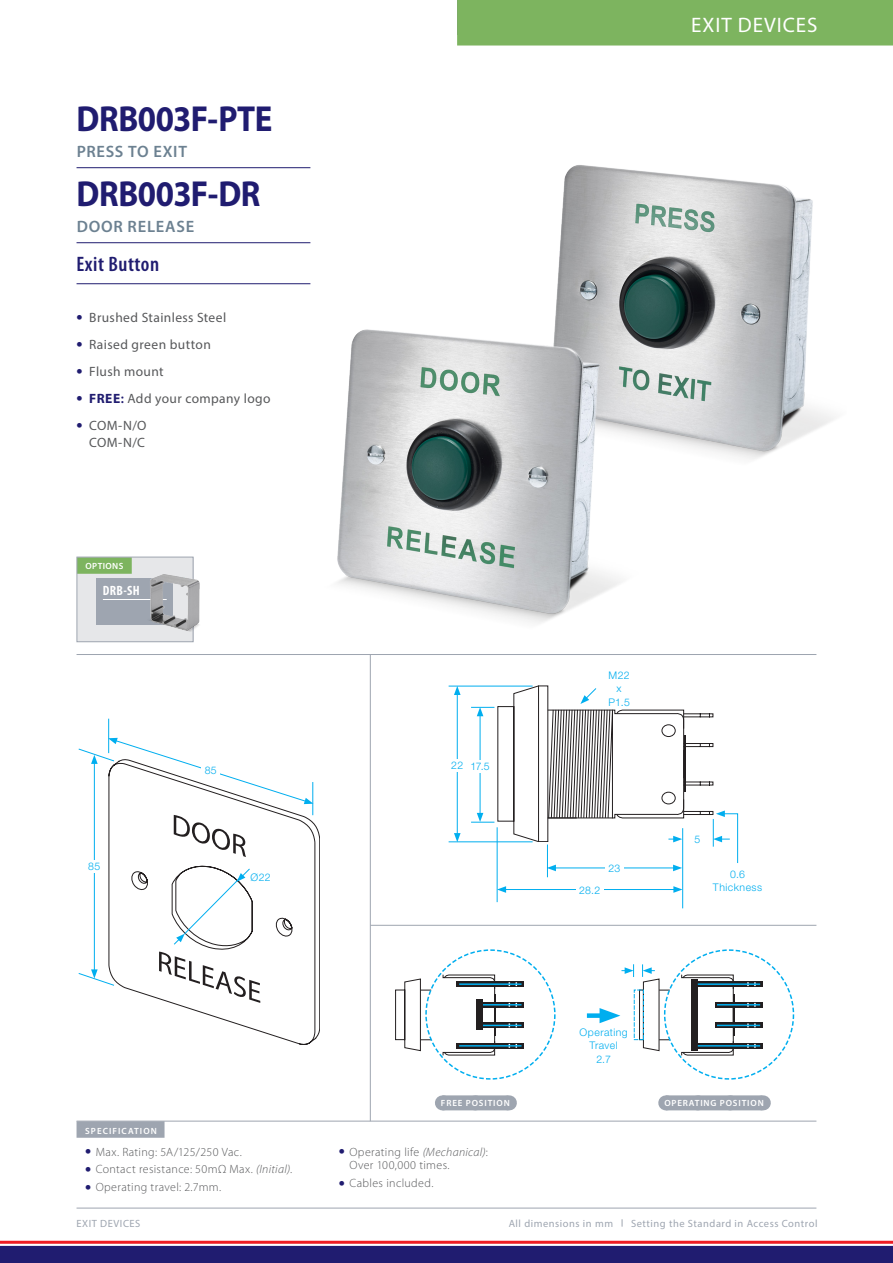
<style>
.page{position:relative;width:893px;height:1263px;background:#fff}
.page>*{position:absolute;margin:0;border:0;box-sizing:border-box;transform-origin:0 0}
.t1{font:700 36.3px "Myriad Pro";letter-spacing:-.015em;color:#201c70;scale:.91 1}
.t2{font:21px "Myriad Pro";letter-spacing:.045em;color:#fff}
.t3{font:600 condensed 21px "Myriad Pro";letter-spacing:.025em;color:#201c70}
.t4{font:600 16.5px "Myriad Pro";letter-spacing:.045em;color:#6c8191}
.t5{font:13.5px/16.5px "Myriad Pro";letter-spacing:.03em;color:#57585a;text-align:right}
.t6{font:700 condensed 13.5px "Myriad Pro";color:#fff}
.t7{font:300 12px/13.5px "Myriad Pro";letter-spacing:.03em;color:#57585a}
.t8{font:10.5px "Myriad Pro";letter-spacing:.05em;color:#9ea5b0}
.t9{font:300 10.5px/13.5px "Helvetica Neue LT Std";letter-spacing:.04em;color:#00aeef;text-align:center}
.t10{font:600 9px "Myriad Pro";letter-spacing:.095em;color:#fff}
.t11{font:600 9px "Myriad Pro";letter-spacing:.12em;color:#fff}
.t12{font:600 9px "Myriad Pro";letter-spacing:.045em;color:#fff}
.s1{font-weight:700;font-size:18px;color:#201c70}
.s2{font-weight:700;color:#201c70}
.s3{font-weight:600;color:#201c70}
.s4{font-style:italic}
</style>
<div class="page">
<div style="left:457px;top:0;width:436px;height:46px;background:#7db45f"></div>
<hr style="left:77px;top:654px;width:739px;height:1px;background:#9ea5b0">
<div style="left:77px;top:1121px;width:88px;height:17px;background:#9ea5b0"></div>
<hr style="left:77px;top:1121px;width:739px;height:1px;background:#9ea5b0">
<div style="left:77px;top:557px;width:116px;height:85px;background:#e6e7e9"></div>
<div style="left:77px;top:557px;width:55px;height:17px;background:#7db45f"></div>
<div style="left:77px;top:557px;width:116px;height:85px;border:1px solid #9ea5b0"></div>
<div style="left:97px;top:578px;width:76px;height:47px;background:#9ea5b0"></div>
<hr style="left:103px;top:599px;width:64px;height:1px;background:#fff">
<hr style="left:370px;top:925px;width:446px;height:1px;background:#9ea5b0">
<hr style="left:370px;top:655px;width:1px;height:466px;background:#9ea5b0">
<svg style="left:681px;top:974px;width:53px;height:82px"></svg>
<hr style="left:733px;top:994px;width:1px;height:42px;background:#231f20">
<div style="left:695px;top:981px;width:67px;height:6px;background:#231f20"></div>
<svg style="left:698px;top:1043px;width:64px;height:5px"></svg>
<svg style="left:715px;top:1023px;width:47px;height:5px"></svg>
<svg style="left:747px;top:1044px;width:9px;height:4px"></svg>
<svg style="left:747px;top:1023px;width:9px;height:4px"></svg>
<svg style="left:715px;top:1002px;width:47px;height:5px"></svg>
<svg style="left:747px;top:1003px;width:9px;height:4px"></svg>
<div style="left:691px;top:979px;width:7px;height:72px;background:#231f20"></div>
<hr style="left:698px;top:983px;width:62px;height:2px;background:#00aeef">
<hr style="left:698px;top:1045px;width:62px;height:1px;background:#00aeef">
<hr style="left:717px;top:1025px;width:43px;height:1px;background:#00aeef">
<hr style="left:717px;top:1004px;width:43px;height:1px;background:#00aeef">
<svg style="left:442px;top:974px;width:53px;height:82px"></svg>
<hr style="left:495px;top:994px;width:1px;height:42px;background:#231f20">
<div style="left:456px;top:981px;width:68px;height:6px;background:#231f20"></div>
<svg style="left:456px;top:1043px;width:68px;height:5px"></svg>
<svg style="left:482px;top:1023px;width:42px;height:5px"></svg>
<svg style="left:482px;top:1002px;width:42px;height:5px"></svg>
<hr style="left:459px;top:983px;width:62px;height:2px;background:#00aeef">
<hr style="left:459px;top:1045px;width:62px;height:1px;background:#00aeef">
<hr style="left:478px;top:1025px;width:43px;height:1px;background:#00aeef">
<hr style="left:478px;top:1004px;width:43px;height:1px;background:#00aeef">
<svg style="left:395px;top:978px;width:36px;height:73px"></svg>
<div style="left:476px;top:999px;width:6px;height:31px;background:#231f20"></div>
<hr style="left:684px;top:736px;width:1px;height:56px;background:#231f20">
<div style="left:683px;top:811px;width:30px;height:4px;border:1px solid #231f20"></div>
<div style="left:683px;top:743px;width:30px;height:4px;border:1px solid #231f20"></div>
<hr style="left:457px;top:692px;width:1px;height:143px;background:#00aeef">
<svg style="left:454px;top:833px;width:7px;height:8px"></svg>
<svg style="left:454px;top:687px;width:7px;height:8px"></svg>
<hr style="left:504px;top:889px;width:172px;height:1px;background:#00aeef">
<svg style="left:498px;top:886px;width:8px;height:7px"></svg>
<svg style="left:673px;top:886px;width:9px;height:7px"></svg>
<div style="left:448px;top:759px;width:18px;height:13px;background:#fff"></div>
<div style="left:576px;top:884px;width:27px;height:12px;background:#fff"></div>
<hr style="left:449px;top:686px;width:84px;height:1px;background:#00aeef">
<hr style="left:449px;top:841px;width:84px;height:1px;background:#00aeef">
<hr style="left:497px;top:827px;width:1px;height:75px;background:#00aeef">
<hr style="left:547px;top:844px;width:1px;height:33px;background:#00aeef">
<svg style="left:108px;top:804px;width:212px;height:241px"></svg>
<svg style="left:174px;top:815px;width:72px;height:42px"></svg>
<svg style="left:159px;top:951px;width:101px;height:52px"></svg>
<hr style="left:94px;top:761px;width:1px;height:211px;background:#00aeef">
<div style="left:86px;top:860px;width:17px;height:13px;background:#fff"></div>
<svg style="left:78px;top:969px;width:36px;height:17px"></svg>
<svg style="left:78px;top:738px;width:235px;height:66px"></svg>
<hr style="left:313px;top:782px;width:1px;height:33px;background:#00aeef">
<hr style="left:108px;top:719px;width:1px;height:34px;background:#00aeef">
<svg style="left:174px;top:868px;width:76px;height:77px"></svg>
<div style="left:587px;top:1013px;width:21px;height:5px;background:#00aeef"></div>
<div style="left:666px;top:1095px;width:96px;height:15px;background:#9ea5b0"></div>
<svg style="left:698px;top:1095px;width:48px;height:1px"></svg>
<svg style="left:762px;top:1095px;width:1px;height:15px"></svg>
<div style="left:442px;top:1095px;width:66px;height:15px;background:#9ea5b0"></div>
<svg style="left:475px;top:1095px;width:17px;height:1px"></svg>
<svg style="left:508px;top:1095px;width:1px;height:15px"></svg>
<svg style="left:600px;top:964px;width:69px;height:87px"></svg>
<hr style="left:553px;top:868px;width:122px;height:1px;background:#00aeef">
<svg style="left:547px;top:865px;width:9px;height:6px"></svg>
<svg style="left:673px;top:865px;width:9px;height:6px"></svg>
<hr style="left:682px;top:828px;width:1px;height:80px;background:#00aeef">
<svg style="left:709px;top:810px;width:29px;height:53px"></svg>
<svg style="left:471px;top:686px;width:213px;height:156px"></svg>
<div style="left:605px;top:862px;width:19px;height:13px;background:#fff"></div>
<img style="left:555px;top:165px;width:280px;height:294px">
<img style="left:337px;top:323px;width:312px;height:300px">
<img style="left:150px;top:572px;width:50px;height:59px">
<hr style="left:77px;top:167px;width:233px;height:1px;background:#201c70">
<hr style="left:77px;top:242px;width:233px;height:1px;background:#201c70">
<hr style="left:77px;top:283px;width:233px;height:1px;background:#201c70">
<hr style="left:0;top:1241px;width:893px;height:3px;background:#ee1d23">
<div style="left:0;top:1246px;width:893px;height:17px;background:#201c70"></div>
<hr style="left:77px;top:1208px;width:739px;height:1px;background:#9ea5b0">
<h1 class="t1" style="left:77px;top:95px;width:217px">DRB003F-PTE</h1>
<h3 class="t4" style="left:77px;top:141px;width:112px">PRESS TO EXIT</h3>
<h1 class="t1" style="left:77px;top:170px;width:204px">DRB003F-DR</h1>
<h3 class="t4" style="left:77px;top:216px;width:119px">DOOR RELEASE</h3>
<h2 class="t3" style="left:77px;top:252px;width:84px">Exit Button</h2>
<p class="t5" style="left:77px;top:309px;width:151px"><span class="s1">•</span> Brushed Stainless Steel</p>
<p class="t5" style="left:77px;top:336px;width:136px"><span class="s1">•</span> Raised green button</p>
<p class="t5" style="left:77px;top:363px;width:89px"><span class="s1">•</span> Flush mount</p>
<p class="t5" style="left:77px;top:390px;width:196px"><span class="s1">•</span> <span class="s2">FREE</span><span class="s3">:</span> Add your company logo</p>
<p class="t5" style="left:77px;top:417px;width:71px"><span class="s1">•</span> COM-N/O<br>COM-N/C</p>
<p class="t12" style="left:85px;top:560px;width:39px">OPTIONS</p>
<p class="t6" style="left:103px;top:582px;width:38px">DRB-SH</p>
<p class="t9" style="left:88px;top:860px;width:14px">85</p>
<p class="t9" style="left:205px;top:763px;width:14px">85</p>
<p class="t9" style="left:251px;top:871px;width:22px">Ø22</p>
<h2 class="t2" style="left:691px;top:12px;width:128px">EXIT DEVICES</h2>
<p class="t9" style="left:451px;top:759px;width:40px">22 17.5</p>
<p class="t9" style="left:608px;top:668px;width:23px">M22 x<br>P1.5</p>
<p class="t9" style="left:579px;top:883px;width:23px">28.2</p>
<p class="t9" style="left:608px;top:861px;width:13px">23</p>
<p class="t9" style="left:694px;top:833px;width:7px">5</p>
<p class="t9" style="left:713px;top:867px;width:51px">0.6<br>Thickness</p>
<p class="t11" style="left:85px;top:1125px;width:73px">SPECIFICATION</p>
<p class="t7" style="left:85px;top:1145px;width:158px"><span class="s1">•</span> Max. Rating: 5A/125/250 Vac.</p>
<p class="t7" style="left:85px;top:1162px;width:209px"><span class="s1">•</span> Contact resistance: 50mΩ Max. <span class="s4">(Initial)</span>.</p>
<p class="t7" style="left:85px;top:1180px;width:138px"><span class="s1">•</span> Operating travel: 2.7mm.</p>
<p class="t9" style="left:580px;top:1025px;width:50px">Operating<br>Travel<br>2.7</p>
<p class="t10" style="left:441px;top:1097px;width:70px">FREE POSITION</p>
<p class="t10" style="left:664px;top:1097px;width:101px">OPERATING POSITION</p>
<p class="t7" style="left:349px;top:1145px;width:140px;text-indent:-11px"><span class="s1">•</span> Operating life <span class="s4">(Mechanical)</span>:<br>Over 100,000 times.</p>
<p class="t7" style="left:339px;top:1176px;width:96px"><span class="s1">•</span> Cables included.</p>
<p class="t8" style="left:77px;top:1217px;width:65px">EXIT DEVICES</p>
<p class="t8" style="left:509px;top:1217px;width:106px">All dimensions in mm</p>
<p class="t8" style="left:631px;top:1217px;width:188px">Setting the Standard in Access Control</p>
</div>
